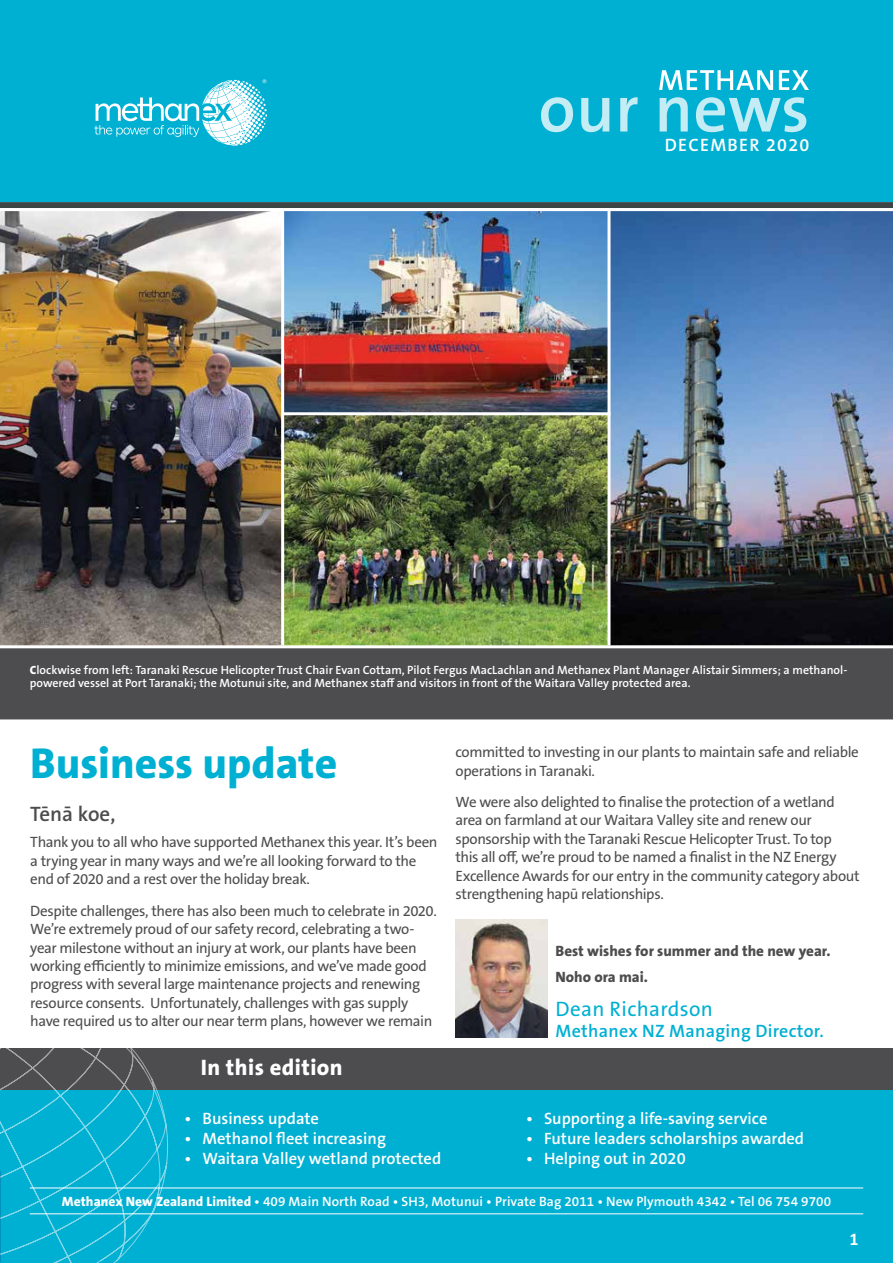
<style>
.page{position:relative;width:893px;height:1263px;background:#fff}
.page>*{position:absolute;margin:0;border:0;box-sizing:border-box;transform-origin:0 0}
.t1{font:800 43.5px "The Sans B W8";color:#00b0d3}
.t2{font:800 22.5px "The Sans B W8";letter-spacing:.02em;color:#fff}
.t3{font:21px "The Sans B W5 Plain";letter-spacing:.015em;color:#00b0d3}
.t4{font:600 21px "The Sans B W6";color:#4d4d4f}
.t5{font:600 18px "The Sans B W6";letter-spacing:.015em;color:#00b0d3}
.t6{font:600 18px "The Sans B W6";letter-spacing:.07em;color:#fff}
.t7{font:700 18px "Calibri";color:#fff}
.t8{font:600 16.5px "The Sans B W6";color:#fff}
.t9{font:15px/18.5px "The Sans B W5 Plain";letter-spacing:-.025em;color:#4d4d4f}
.t10{font:800 15px/26.5px "The Sans B W8";color:#4d4d4f}
.t11{font:600 13.5px "The Sans B W6";letter-spacing:.005em;color:#fff}
.t12{font:600 12px/13.5px "The Sans B W6";color:#fff}
.s1{font-family:"The Sans B W8";font-weight:800}
</style>
<div class="page">
<div style="left:0;top:1089px;width:893px;height:174px;background:#00b0d3"></div>
<div style="left:0;top:1049px;width:893px;height:41px;background:#4d4d4f"></div>
<img style="left:455px;top:920px;width:92px;height:118px">
<hr style="left:30px;top:1187px;width:833px;height:1px;background:#fff">
<hr style="left:30px;top:1213px;width:833px;height:1px;background:#fff">
<img style="left:610px;top:211px;width:283px;height:434px">
<img style="left:284px;top:211px;width:323px;height:434px">
<img style="left:0;top:211px;width:281px;height:434px">
<div style="left:0;top:0;width:893px;height:202px;background:#00b0d3"></div>
<svg style="left:94px;top:79px;width:173px;height:67px"></svg>
<svg style="left:541px;top:97px;width:265px;height:35px"></svg>
<svg style="left:659px;top:70px;width:150px;height:20px"></svg>
<div style="left:0;top:202px;width:893px;height:6px;background:#3d4644"></div>
<hr style="left:284px;top:412px;width:326px;height:3px;background:#fff">
<div style="left:0;top:647px;width:893px;height:72px;background:#4d4d4f"></div>
<hr style="left:0;top:645px;width:893px;height:3px;background:#fff">
<svg style="left:0;top:1049px;width:169px;height:214px"></svg>
<p class="t6" style="left:665px;top:133px;width:146px">DECEMBER 2020</p>
<p class="t12" style="left:30px;top:663px;width:819px"><span class="s1">C</span>lockwise from left: Taranaki Rescue Helicopter Trust Chair Evan Cottam, Pilot Fergus MacLachlan and Methanex Plant Manager Alistair Simmers; a methanol&shy;powered vessel at Port Taranaki; the Motunui site, and Methanex staff and visitors in front of the Waitara Valley protected area.</p>
<h1 class="t1" style="left:30px;top:736px;width:309px">Business update</h1>
<h3 class="t4" style="left:30px;top:800px;width:87px">Tēnā koe,</h3>
<p class="t9" style="left:30px;top:833px;width:409px">Thank you to all who have supported Methanex this year. It’s been a trying year in many ways and we’re all looking forward to the end of 2020 and a rest over the holiday break.</p>
<p class="t9" style="left:30px;top:901px;width:408px">Despite challenges, there has also been much to celebrate in 2020.<br>We’re extremely proud of our safety record, celebrating a two&shy;year milestone without an injury at work, our plants have been working efficiently to minimize emissions, and we’ve made good progress with several large maintenance projects and renewing resource consents. Unfortunately, challenges with gas supply have required us to alter our near term plans, however we remain</p>
<h2 class="t2" style="left:201px;top:1053px;width:143px">In this edition</h2>
<p class="t8" style="left:185px;top:1108px;width:136px">• Business update</p>
<p class="t8" style="left:185px;top:1128px;width:203px">• Methanol fleet increasing</p>
<p class="t8" style="left:185px;top:1148px;width:258px">• Waitara Valley wetland protected</p>
<p class="t9" style="left:455px;top:743px;width:405px">committed to investing in our plants to maintain safe and reliable operations in Taranaki.</p>
<p class="t9" style="left:455px;top:793px;width:406px">We were also delighted to finalise the protection of a wetland area on farmland at our Waitara Valley site and renew our sponsorship with the Taranaki Rescue Helicopter Trust. To top<br>this all off, we’re proud to be named a finalist in the NZ Energy Excellence Awards for our entry in the community category about strengthening hapū relationships.</p>
<p class="t10" style="left:555px;top:937px;width:277px">Best wishes for summer and the new year.<br>Noho ora mai.</p>
<h3 class="t3" style="left:556px;top:995px;width:159px">Dean Richardson</h3>
<p class="t5" style="left:556px;top:1019px;width:270px">Methanex NZ Managing Director.</p>
<p class="t8" style="left:526px;top:1108px;width:243px">• Supporting a life-saving service</p>
<p class="t8" style="left:526px;top:1128px;width:280px">• Future leaders scholarships awarded</p>
<p class="t8" style="left:526px;top:1148px;width:161px">• Helping out in 2020</p>
<p class="t11" style="left:62px;top:1192px;width:771px"><span class="s1">Methanex New Zealand Limited</span> • 409 Main North Road • SH3, Motunui • Private Bag 2011 • New Plymouth 4342 • Tel 06 754 9700</p>
<p class="t7" style="left:849px;top:1228px;width:11px">1</p>
</div>
